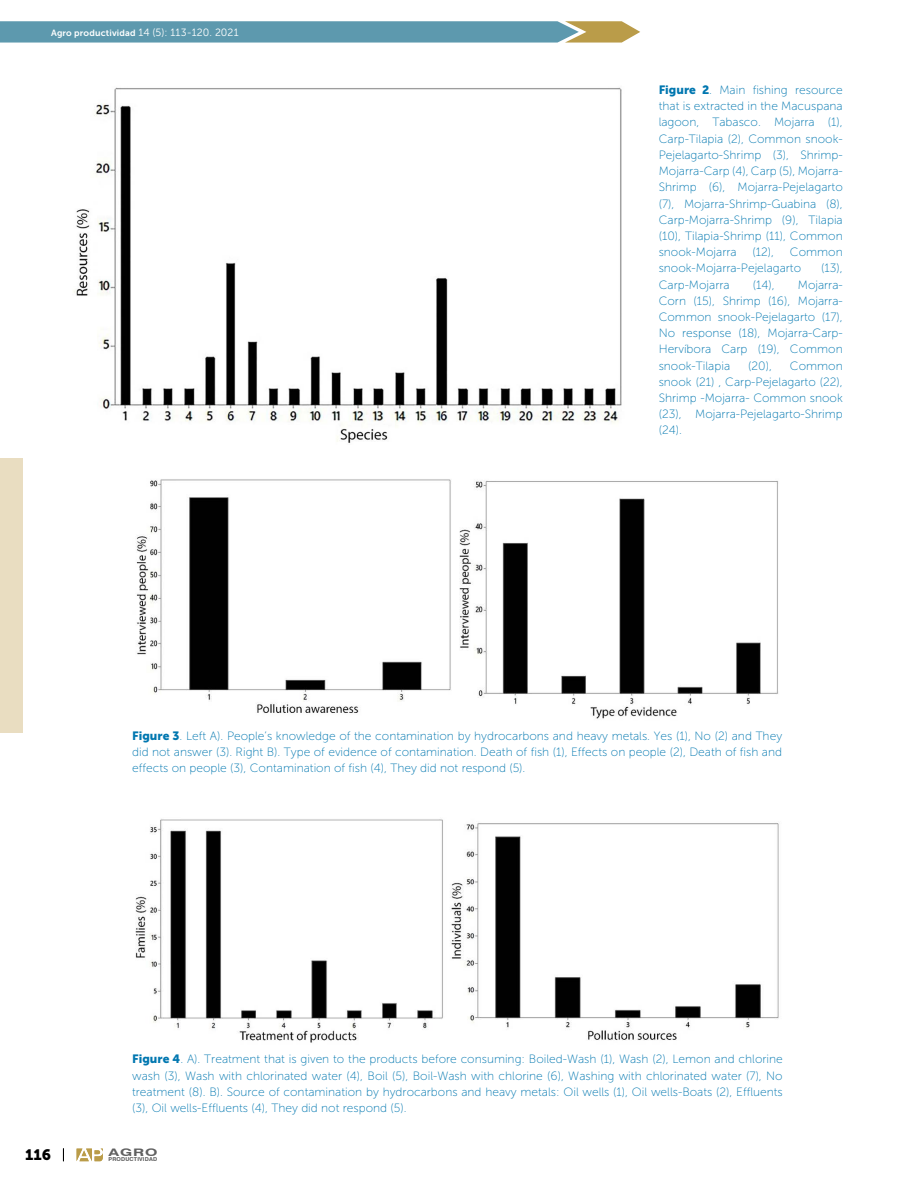
<style>
.page{position:relative;width:915px;height:1191px;background:#fff}
.page>*{position:absolute;margin:0;border:0;box-sizing:border-box;transform-origin:0 0}
.t1{font:15px "Museo Sans 900";color:#000}
.t2{font:13.5px "Adobe Garamond Pro";color:#fff}
.t3{font:12px/16.2px "Museo Sans 100";color:#0077b0;text-align:justify}
.t4{font:10.5px "Museo Sans 300";letter-spacing:.015em;color:#fff}
.t5{font:700 10.35px "Swiss 721 BT";color:#000;scale:1.52 1}
.t6{font:700 5.4px "Swiss 721 BT";letter-spacing:.03em;color:#000}
.s1{font-family:"Museo Sans 700";font-size:9px}
.s2{font-family:"Museo Sans 900"}
</style>
<div class="page">
<svg style="left:77px;top:1148px;width:26px;height:13px"></svg>
<svg style="left:63px;top:1148px;width:1px;height:13px"></svg>
<div style="left:0;top:458px;width:22px;height:275px;background:#e9ddc1"></div>
<svg style="left:0;top:21px;width:640px;height:22px;background:#6e9faa"></svg>
<img style="left:74px;top:87px;width:548px;height:356px">
<img style="left:135px;top:819px;width:644px;height:224px">
<img style="left:136px;top:479px;width:642px;height:240px">
<p class="t2" style="left:51px;top:24px;width:246px">Biofertilizantes y producción de caña de azúcar</p>
<p class="t4" style="left:51px;top:27px;width:189px"><span class="s1">Agro productividad</span> 14 (5): 113-120. 2021</p>
<p class="t3" style="left:658px;top:82px;width:185px"><span class="s2">Figure 2</span>. Main fishing resource that is extracted in the Macuspana lagoon, Tabasco. Mojarra (1), Carp-Tilapia (2), Common snook-Pejelagarto-Shrimp (3), Shrimp-Mojarra-Carp (4), Carp (5), Mojarra-Shrimp (6), Mojarra-Pejelagarto (7), Mojarra-Shrimp-Guabina (8), Carp-Mojarra-Shrimp (9), Tilapia (10), Tilapia-Shrimp (11), Common snook-Mojarra</p>
<p class="t3" style="left:752px;top:244px;width:23px">(12),</p>
<p class="t3" style="left:658px;top:244px;width:185px;text-indent:131px">Common snook-Mojarra-Pejelagarto</p>
<p class="t3" style="left:821px;top:260px;width:23px">(13),</p>
<p class="t3" style="left:658px;top:276px;width:72px">Carp-Mojarra</p>
<p class="t3" style="left:752px;top:276px;width:23px">(14),</p>
<p class="t3" style="left:658px;top:276px;width:185px;text-indent:139px">Mojarra-Corn (15), Shrimp (16), Mojarra-Common snook-Pejelagarto (17), No response (18), Mojarra-Carp-Hervíbora Carp (19), Common snook-Tilapia</p>
<p class="t3" style="left:748px;top:357px;width:25px">(20),</p>
<p class="t3" style="left:658px;top:357px;width:185px;text-indent:131px">Common snook (21) , Carp-Pejelagarto (22), Shrimp -Mojarra- Common snook (23), Mojarra-Pejelagarto-Shrimp (24).</p>
<p class="t3" style="left:132px;top:728px;width:651px"><span class="s2">Figure 3</span>. Left A). People’s knowledge of the contamination by hydrocarbons and heavy metals. Yes (1), No (2) and They did not answer (3). Right B). Type of evidence of contamination. Death of fish (1), Effects on people (2), Death of fish and effects on people (3), Contamination of fish (4), They did not respond (5).</p>
<p class="t3" style="left:132px;top:1051px;width:652px"><span class="s2">Figure 4</span>. A). Treatment that is given to the products before consuming: Boiled-Wash (1), Wash (2), Lemon and chlorine wash (3), Wash with chlorinated water (4), Boil (5), Boil-Wash with chlorine (6), Washing with chlorinated water (7), No treatment (8). B). Source of contamination by hydrocarbons and heavy metals: Oil wells (1), Oil wells-Boats (2), Effluents (3), Oil wells-Effluents (4), They did not respond (5).</p>
<p class="t1" style="left:25px;top:1146px;width:27px">116</p>
<p class="t5" style="left:108px;top:1146px;width:34px">AGRO</p>
<p class="t6" style="left:108px;top:1156px;width:50px">PRODUCTIVIDAD</p>
</div>
